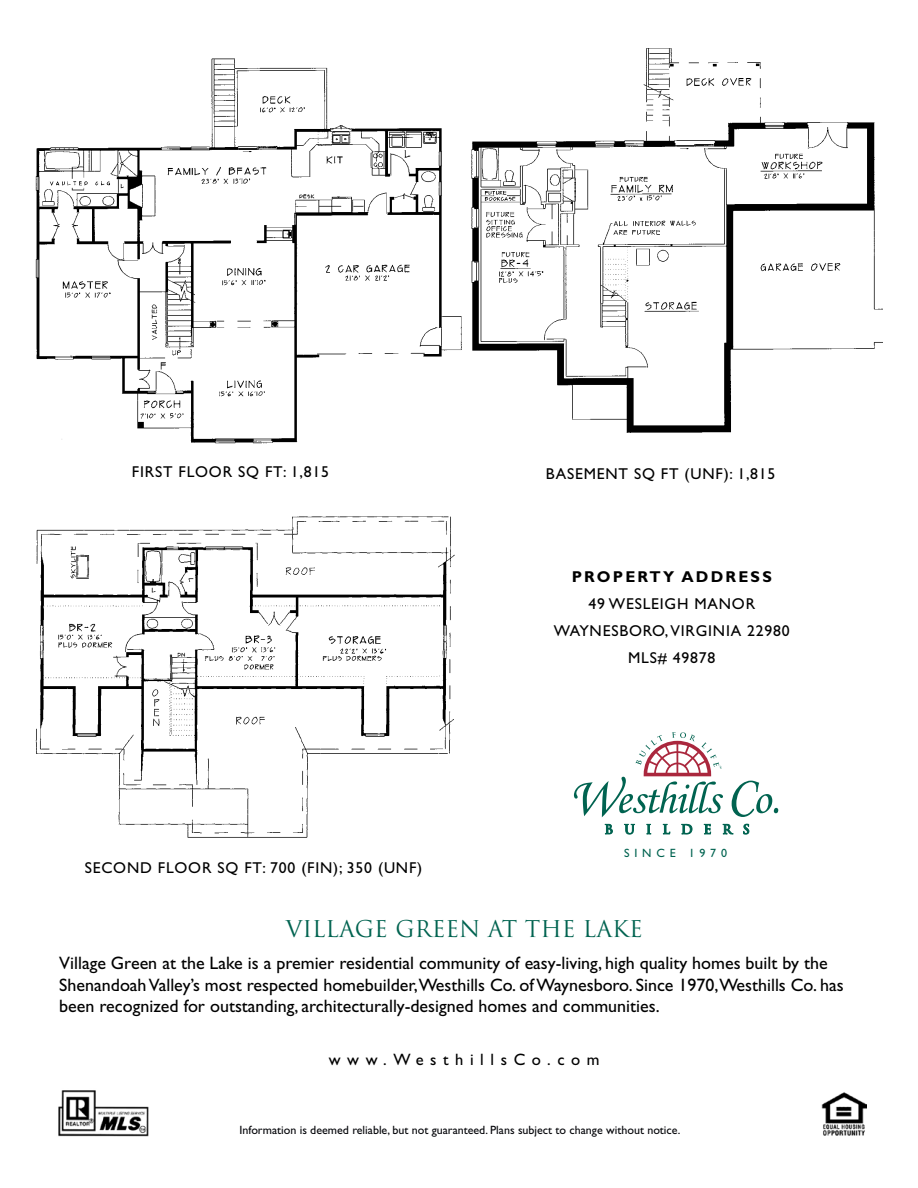
<style>
.page{position:relative;width:918px;height:1188px;background:#fff}
.page>*{position:absolute;margin:0;border:0;box-sizing:border-box;transform-origin:0 0}
.t1{font:22.5px "Trajan";color:#006350}
.t2{font:18px/21.6px "Gill Sans";color:#000}
.t3{font:16.5px "Gill Sans";letter-spacing:.4em;color:#000}
.t4{font:15.75px/27px "Gill Sans";letter-spacing:.05em;color:#000;text-align:center}
.t5{font:700 15.75px "Gill Sans";letter-spacing:.14em;color:#000}
.t6{font:12px "Gill Sans";color:#05060a}
.t7{font:12px "Gill Sans";letter-spacing:.4em;color:#006350}
</style>
<div class="page">
<img style="left:35px;top:58px;width:421px;height:386px">
<img style="left:58px;top:1090px;width:91px;height:47px">
<img style="left:822px;top:1092px;width:44px;height:43px">
<img style="left:35px;top:516px;width:420px;height:322px">
<svg style="left:574px;top:732px;width:149px;height:85px"></svg>
<svg style="left:732px;top:781px;width:46px;height:36px"></svg>
<svg style="left:605px;top:824px;width:8px;height:10px"></svg>
<svg style="left:624px;top:824px;width:11px;height:10px"></svg>
<svg style="left:646px;top:824px;width:5px;height:10px"></svg>
<svg style="left:663px;top:824px;width:7px;height:10px"></svg>
<svg style="left:681px;top:824px;width:11px;height:10px"></svg>
<svg style="left:704px;top:824px;width:7px;height:10px"></svg>
<svg style="left:723px;top:824px;width:10px;height:10px"></svg>
<svg style="left:743px;top:824px;width:6px;height:10px"></svg>
<img style="left:456px;top:48px;width:426px;height:385px">
<p class="t4" style="left:132px;top:458px;width:199px">FIRST FLOOR SQ FT: 1,815</p>
<p class="t4" style="left:546px;top:460px;width:231px">BASEMENT SQ FT (UNF): 1,815</p>
<p class="t5" style="left:572px;top:567px;width:202px">PROPERTY ADDRESS</p>
<p class="t4" style="left:554px;top:590px;width:237px">49 WESLEIGH MANOR<br>WAYNESBORO, VIRGINIA 22980<br>MLS# 49878</p>
<p class="t4" style="left:85px;top:854px;width:339px">SECOND FLOOR SQ FT: 700 (FIN); 350 (UNF)</p>
<p class="t7" style="left:624px;top:847px;width:104px">SINCE 1970</p>
<p class="t1" style="left:286px;top:915px;width:359px">VILLAGE GREEN AT THE LAKE</p>
<p class="t2" style="left:59px;top:952px;width:786px">Village Green at the Lake is a premier residential community of easy-living, high quality homes built by the<br>Shenandoah Valley’s most respected homebuilder,Westhills Co. of Waynesboro. Since 1970,Westhills Co. has been recognized for outstanding, architecturally-designed homes and communities.</p>
<p class="t3" style="left:329px;top:1050px;width:272px">www.WesthillsCo.com</p>
<p class="t6" style="left:239px;top:1123px;width:442px">Information is deemed reliable, but not guaranteed. Plans subject to change without notice.</p>
</div>
